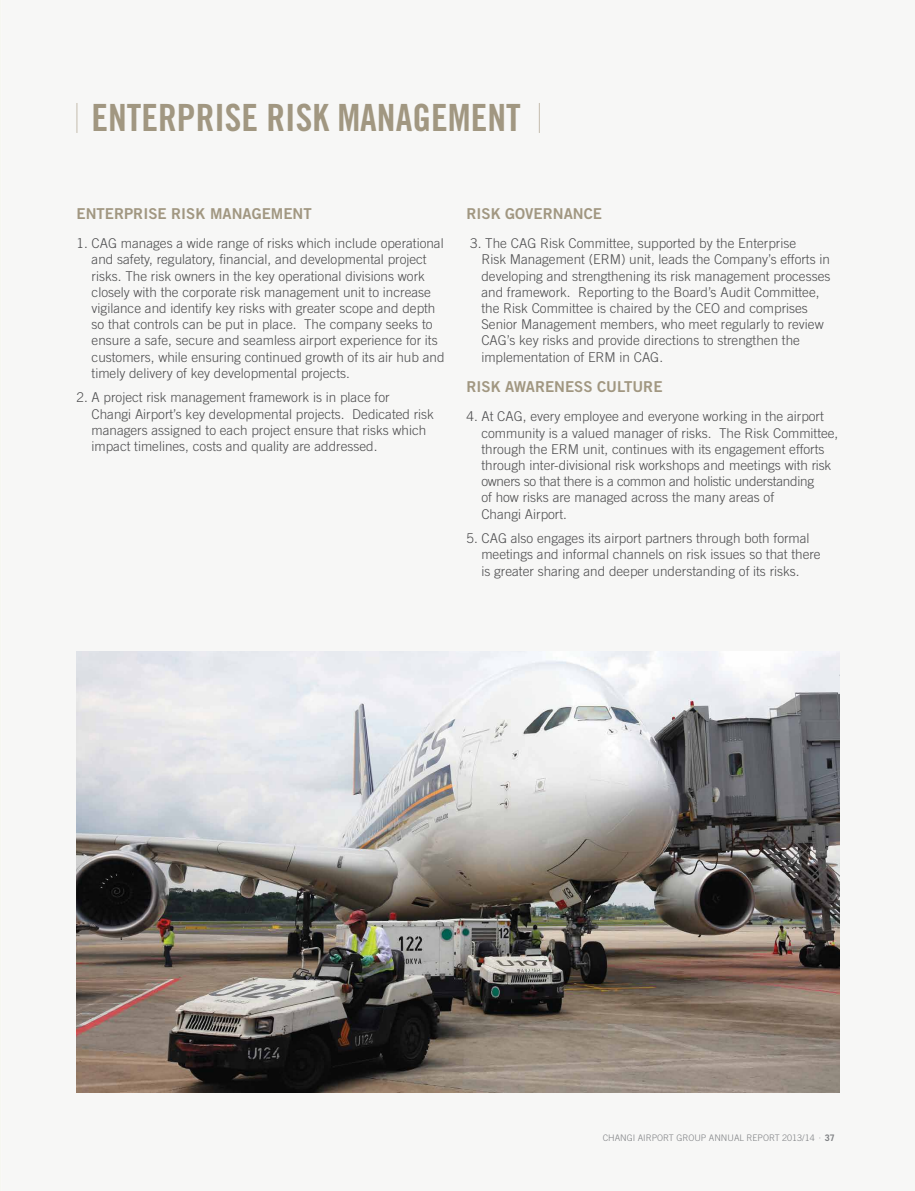
<style>
.page{position:relative;width:915px;height:1191px;background:#fff}
.page>*{position:absolute;margin:0;border:0;box-sizing:border-box;transform-origin:0 0}
.t1{font:37.5px "Trade Gothic Bold Cond Twenty";color:#a19781}
.t2{font:15px "Trade Gothic Bold Two";color:#a19781}
.t3{font:300 13.5px/16.2px "Trade Gothic";color:#4d4d4f}
.t4{font:300 9px "Trade Gothic";color:#808285}
.s1{font-weight:700}
</style>
<div class="page">
<hr style="left:76px;top:103px;width:1px;height:30px;background:#cac3b6">
<hr style="left:538px;top:103px;width:1px;height:30px;background:#cac3b6">
<img style="left:77px;top:652px;width:761px;height:440px">
<svg style="left:0;top:0;width:1px;height:1191px"></svg>
<h1 class="t1" style="left:91px;top:94px;width:430px">ENTERPRISE RISK MANAGEMENT</h1>
<p class="t2" style="left:77px;top:204px;width:236px">ENTERPRISE RISK MANAGEMENT</p>
<p class="t3" style="left:92px;top:235px;width:354px;text-indent:-15px">1. CAG manages a wide range of risks which include operational and safety, regulatory, financial, and developmental project risks. The risk owners in the key operational divisions work closely with the corporate risk management unit to increase vigilance and identify key risks with greater scope and depth so that controls can be put in place. The company seeks to ensure a safe, secure and seamless airport experience for its customers, while ensuring continued growth of its air hub and timely delivery of key developmental projects.</p>
<p class="t3" style="left:91px;top:389px;width:344px;text-indent:-15px">2. A project risk management framework is in place for<br>Changi Airport’s key developmental projects. Dedicated risk managers assigned to each project ensure that risks which impact timelines, costs and quality are addressed.</p>
<p class="t2" style="left:466px;top:204px;width:137px">RISK GOVERNANCE</p>
<p class="t3" style="left:481px;top:235px;width:350px;text-indent:-11px">3. The CAG Risk Committee, supported by the Enterprise<br>Risk Management (ERM) unit, leads the Company’s efforts in developing and strengthening its risk management processes and framework. Reporting to the Board’s Audit Committee, the Risk Committee is chaired by the CEO and comprises Senior Management members, who meet regularly to review CAG’s key risks and provide directions to strengthen the implementation of ERM in CAG.</p>
<p class="t2" style="left:466px;top:378px;width:197px">RISK AWARENESS CULTURE</p>
<p class="t3" style="left:481px;top:408px;width:358px;text-indent:-15px">4. At CAG, every employee and everyone working in the airport community is a valued manager of risks. The Risk Committee, through the ERM unit, continues with its engagement efforts through inter-divisional risk workshops and meetings with risk owners so that there is a common and holistic understanding<br>of how risks are managed across the many areas of<br>Changi Airport.</p>
<p class="t3" style="left:481px;top:530px;width:341px;text-indent:-15px">5. CAG also engages its airport partners through both formal meetings and informal channels on risk issues so that there is greater sharing and deeper understanding of its risks.</p>
<p class="t4" style="left:602px;top:1132px;width:233px">CHANGI AIRPORT GROUP ANNUAL REPORT 2013/14 <span class="s1">37</span></p>
</div>
